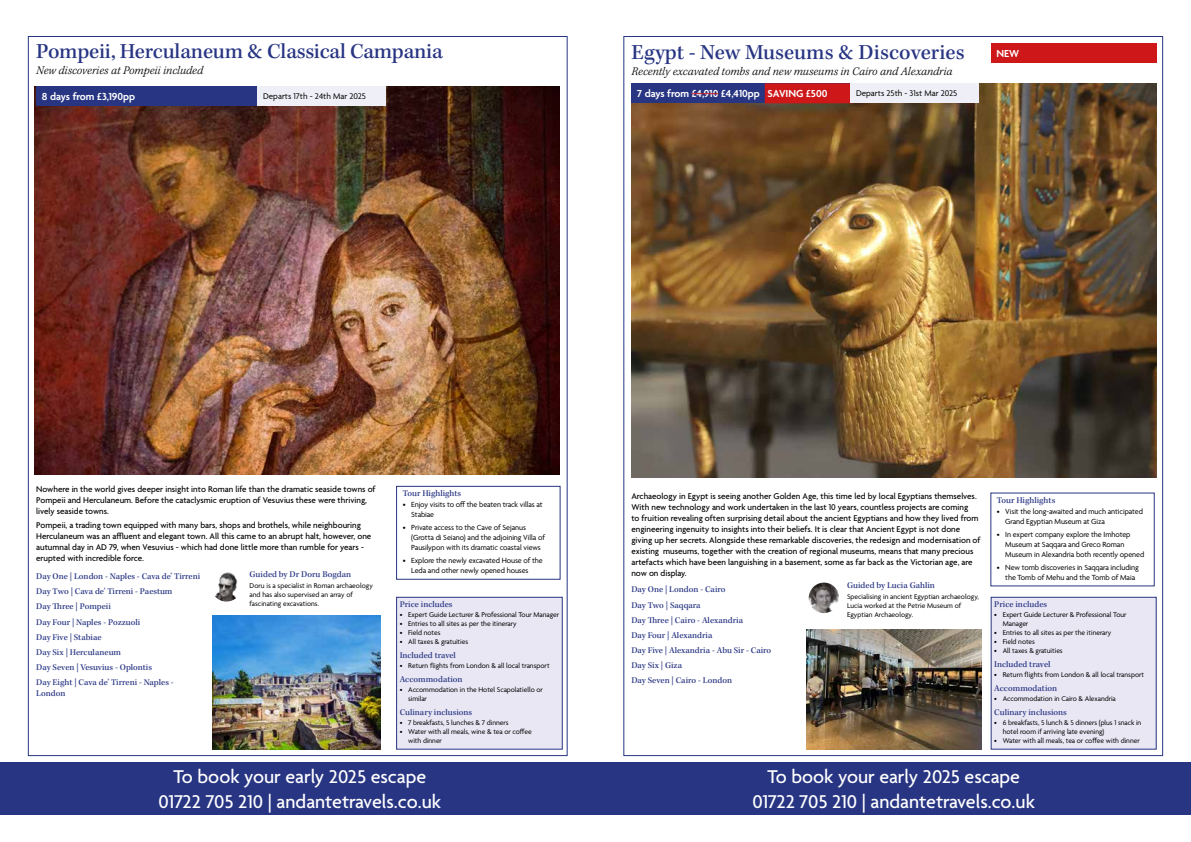
<style>
.page{position:relative;width:1191px;height:842px;background:#fff}
.page>*{position:absolute;margin:0;border:0;box-sizing:border-box;transform-origin:0 0}
.t1{font:500 22px "Kepler Std";letter-spacing:-.005em;color:#283583}
.t2{font:500 20px/24.8px "Agenda";color:#fff;text-align:center}
.t3{font:italic 300 12px "Kepler Std";color:#000}
.t4{font:600 11px "Agenda";color:#fff}
.t5{font:500 9px/11px "Agenda";color:#000}
.t6{font:500 9px/15px "Kepler Std";color:#283583}
.t7{font:9px "Agenda";color:#000}
.t8{font:8px/10px "Agenda";letter-spacing:-.01em;color:#000}
.t9{font:7.5px/9px "Agenda";letter-spacing:-.005em;color:#000}
</style>
<div class="page">
<div style="left:28px;top:36px;width:539px;height:720px;background:#fff;border:1px solid #283583"></div>
<img style="left:34px;top:87px;width:525px;height:388px">
<img style="left:213px;top:616px;width:167px;height:133px">
<div style="left:36px;top:86px;width:221px;height:20px;background:#283583"></div>
<div style="left:257px;top:86px;width:129px;height:20px;background:#efeff7"></div>
<img style="left:211px;top:571px;width:31px;height:30px;border-radius:15px">
<div style="left:396px;top:597px;width:166px;height:152px;background:#e9e7f4"></div>
<div style="left:396px;top:597px;width:166px;height:152px;border:1px solid #283583"></div>
<div style="left:396px;top:486px;width:164px;height:94px;border:1px solid #283583"></div>
<div style="left:0;top:763px;width:604px;height:52px;background:#283583"></div>
<div style="left:623px;top:36px;width:540px;height:720px;background:#fff;border:1px solid #283583"></div>
<img style="left:631px;top:84px;width:525px;height:394px">
<img style="left:806px;top:629px;width:175px;height:120px">
<div style="left:991px;top:597px;width:165px;height:152px;background:#e9e7f4"></div>
<img style="left:808px;top:583px;width:31px;height:30px;border-radius:15px">
<div style="left:631px;top:84px;width:221px;height:19px;background:#283583"></div>
<div style="left:765px;top:83px;width:87px;height:20px;background:#cd1719"></div>
<svg style="left:691px;top:93px;width:27px;height:1px"></svg>
<div style="left:991px;top:43px;width:165px;height:20px;background:#cd1719"></div>
<div style="left:587px;top:763px;width:604px;height:52px;background:#283583"></div>
<div style="left:850px;top:83px;width:129px;height:20px;background:#efeff7"></div>
<h1 class="t1" style="left:36px;top:39px;width:408px">Pompeii, Herculaneum &amp; Classical Campania</h1>
<h3 class="t3" style="left:36px;top:63px;width:169px">New discoveries at Pompeii included</h3>
<p class="t4" style="left:42px;top:90px;width:95px">8 days from £3,190pp</p>
<p class="t7" style="left:263px;top:91px;width:104px">Departs 17th - 24th Mar 2025</p>
<h1 class="t1" style="left:631px;top:40px;width:335px">Egypt - New Museums &amp; Discoveries</h1>
<h3 class="t3" style="left:631px;top:64px;width:322px">Recently excavated tombs and new museums in Cairo and Alexandria</h3>
<p class="t4" style="left:637px;top:88px;width:192px">7 days from £4,910 £4,410pp SAVING £500</p>
<p class="t7" style="left:856px;top:89px;width:103px">Departs 25th - 31st Mar 2025</p>
<p class="t7" style="left:858px;top:89px;width:103px">Departs 25th - 31st Mar 2025</p>
<p class="t4" style="left:996px;top:48px;width:24px">NEW</p>
<p class="t5" style="left:36px;top:484px;width:341px">Nowhere in the world gives deeper insight into Roman life than the dramatic seaside towns of<br>Pompeii and Herculaneum. Before the cataclysmic eruption of Vesuvius these were thriving, lively seaside towns.</p>
<p class="t5" style="left:36px;top:520px;width:337px">Pompeii, a trading town equipped with many bars, shops and brothels, while neighbouring Herculaneum was an affluent and elegant town. All this came to an abrupt halt, however, one autumnal day in AD 79, when Vesuvius - which had done little more than rumble for years - erupted with incredible force.</p>
<p class="t6" style="left:36px;top:569px;width:165px">Day One | London - Naples - Cava de’ Tirreni<br>Day Two | Cava de’ Tirreni - Paestum<br>Day Three | Pompeii<br>Day Four | Naples - Pozzuoli<br>Day Five | Stabiae<br>Day Six | Herculaneum<br>Day Seven | Vesuvius - Oplontis<br>Day Eight | Cava de’ Tirreni - Naples -</p>
<p class="t6" style="left:36px;top:685px;width:31px">London</p>
<p class="t6" style="left:249px;top:567px;width:103px">Guided by Dr Doru Bogdan</p>
<p class="t9" style="left:249px;top:581px;width:125px">Doru is a specialist in Roman archaeology and has also supervised an array of fascinating excavations.</p>
<p class="t6" style="left:403px;top:486px;width:60px">Tour Highlights</p>
<p class="t8" style="left:411px;top:500px;width:133px;text-indent:-9px">• Enjoy visits to off the beaten track villas at<br>Stabiae</p>
<p class="t8" style="left:411px;top:523px;width:135px;text-indent:-9px">• Private access to the Cave of Sejanus (Grotta di Seiano) and the adjoining Villa of<br>Pausilypon with its dramatic coastal views</p>
<p class="t8" style="left:411px;top:556px;width:133px;text-indent:-9px">• Explore the newly excavated House of the<br>Leda and other newly opened houses</p>
<p class="t6" style="left:400px;top:597px;width:54px">Price includes</p>
<p class="t9" style="left:400px;top:611px;width:161px">• Expert Guide Lecturer &amp; Professional Tour Manager</p>
<p class="t9" style="left:400px;top:620px;width:118px">• Entries to all sites as per the itinerary</p>
<p class="t9" style="left:400px;top:629px;width:42px">• Field notes</p>
<p class="t9" style="left:400px;top:638px;width:70px">• All taxes &amp; gratuities</p>
<p class="t6" style="left:400px;top:648px;width:58px">Included travel</p>
<p class="t9" style="left:400px;top:662px;width:151px">• Return flights from London &amp; all local transport</p>
<p class="t6" style="left:400px;top:672px;width:64px">Accommodation</p>
<p class="t9" style="left:408px;top:686px;width:136px;text-indent:-9px">• Accommodation in the Hotel Scapolatiello or similar</p>
<p class="t6" style="left:400px;top:705px;width:74px">Culinary inclusions</p>
<p class="t9" style="left:400px;top:719px;width:110px">• 7 breakfasts, 5 lunches &amp; 7 dinners</p>
<p class="t9" style="left:408px;top:728px;width:125px;text-indent:-9px">• Water with all meals, wine &amp; tea or coffee with dinner</p>
<h2 class="t2" style="left:159px;top:765px;width:284px">To book your early 2025 escape<br>01722 705 210 | andantetravels.co.uk</h2>
<p class="t5" style="left:631px;top:491px;width:351px">Archaeology in Egypt is seeing another Golden Age, this time led by local Egyptians themselves.<br>With new technology and work undertaken in the last 10 years, countless projects are coming<br>to fruition revealing often surprising detail about the ancient Egyptians and how they lived from engineering ingenuity to insights into their beliefs. It is clear that Ancient Egypt is not done giving up her secrets. Alongside these remarkable discoveries, the redesign and modernisation of existing museums, together with the creation of regional museums, means that many precious artefacts which have been languishing in a basement, some as far back as the Victorian age, are now on display.</p>
<p class="t6" style="left:631px;top:582px;width:141px">Day One | London - Cairo<br>Day Two | Saqqara<br>Day Three | Cairo - Alexandria<br>Day Four | Alexandria<br>Day Five | Alexandria - Abu Sir - Cairo<br>Day Six | Giza<br>Day Seven | Cairo - London</p>
<p class="t6" style="left:847px;top:578px;width:89px">Guided by Lucia Gahlin</p>
<p class="t9" style="left:847px;top:592px;width:133px">Specialising in ancient Egyptian archaeology,<br>Lucia worked at the Petrie Museum of<br>Egyptian Archaeology.</p>
<p class="t6" style="left:996px;top:493px;width:60px">Tour Highlights</p>
<p class="t8" style="left:1005px;top:507px;width:139px;text-indent:-9px">• Visit the long-awaited and much anticipated<br>Grand Egyptian Museum at Giza</p>
<p class="t8" style="left:1005px;top:530px;width:140px;text-indent:-9px">• In expert company explore the Imhotep<br>Museum at Saqqara and Greco Roman<br>Museum in Alexandria both recently opened</p>
<p class="t8" style="left:1005px;top:563px;width:135px;text-indent:-9px">• New tomb discoveries in Saqqara including the Tomb of Mehu and the Tomb of Maia</p>
<p class="t6" style="left:994px;top:597px;width:54px">Price includes</p>
<p class="t9" style="left:1002px;top:611px;width:125px;text-indent:-9px">• Expert Guide Lecturer &amp; Professional Tour<br>Manager</p>
<p class="t9" style="left:994px;top:629px;width:118px">• Entries to all sites as per the itinerary</p>
<p class="t9" style="left:994px;top:638px;width:42px">• Field notes</p>
<p class="t9" style="left:994px;top:647px;width:70px">• All taxes &amp; gratuities</p>
<p class="t6" style="left:994px;top:657px;width:58px">Included travel</p>
<p class="t9" style="left:994px;top:671px;width:151px">• Return flights from London &amp; all local transport</p>
<p class="t6" style="left:994px;top:681px;width:64px">Accommodation</p>
<p class="t9" style="left:994px;top:695px;width:123px">• Accommodation in Cairo &amp; Alexandria</p>
<p class="t6" style="left:994px;top:705px;width:74px">Culinary inclusions</p>
<p class="t9" style="left:1002px;top:719px;width:140px;text-indent:-9px">• 6 breakfasts, 5 lunch &amp; 5 dinners (plus 1 snack in hotel room if arriving late evening)</p>
<p class="t9" style="left:994px;top:737px;width:147px">• Water with all meals, tea or coffee with dinner</p>
<h2 class="t2" style="left:752px;top:765px;width:284px">To book your early 2025 escape<br>01722 705 210 | andantetravels.co.uk</h2>
</div>
